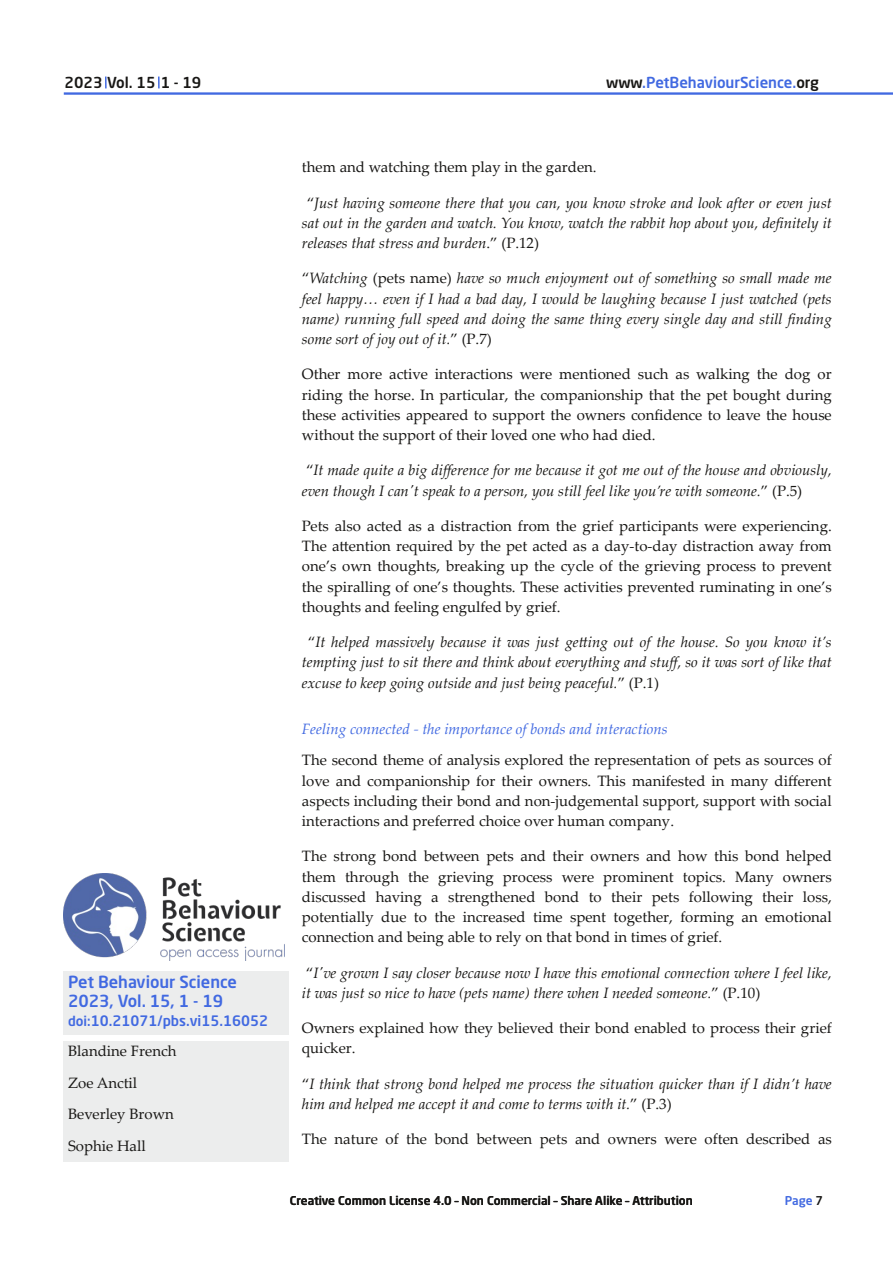
<style>
.page{position:relative;width:893px;height:1263px;background:#fff}
.page>*{position:absolute;margin:0;border:0;box-sizing:border-box;transform-origin:0 0}
.t1{font:500 16.5px/18.8px "Neo Sans Std";letter-spacing:-.005em;color:#4169e1}
.t2{font:15px/20.2px "Palatino Linotype";color:#181715;text-align:justify}
.t3{font:italic 15px/20.2px "Palatino Linotype";color:#181715;text-align:justify}
.t4{font:italic 15px "Palatino Linotype";color:#4169e1}
.t5{font:500 15px "Neo Sans Std";letter-spacing:-.005em;color:#4169e1}
.t6{font:500 15px "Neo Sans Std";color:#181715}
.t7{font:500 14.25px "Neo Sans Std";color:#4169e1}
.t8{font:500 12px "Neo Sans Std";color:#181715}
.t9{font:500 12px "Neo Sans Std";color:#4169e1}
.s1{color:#181715}
.s2{font-size:13.5px}
.s3{font-style:normal}
</style>
<div class="page">
<hr style="left:64px;top:92px;width:829px;height:3px;background:#4169e1">
<svg style="left:105px;top:77px;width:2px;height:11px"></svg>
<svg style="left:158px;top:77px;width:2px;height:11px"></svg>
<div style="left:64px;top:1041px;width:225px;height:120px;background:#eceded"></div>
<img style="left:64px;top:873px;width:221px;height:87px">
<div style="left:64px;top:971px;width:225px;height:64px;background:#eceded"></div>
<p class="t6" style="left:65px;top:76px;width:138px">2023 Vol. 15 1 - 19</p>
<p class="t5" style="left:606px;top:77px;width:214px"><span class="s1">www</span>.PetBehaviourScience.<span class="s1">org</span></p>
<p class="t1" style="left:68px;top:974px;width:170px">Pet Behaviour Science<br>2023, Vol. 15, 1 - 19</p>
<p class="t7" style="left:68px;top:1014px;width:202px"><span class="s2">doi:</span>10.21071/pbs.vi15.16052</p>
<p class="t2" style="left:68px;top:1037px;width:110px;line-height:31.5px;text-align:left">Blandine French<br>Zoe Anctil<br>Beverley Brown<br>Sophie Hall</p>
<p class="t2" style="left:302px;top:159px;width:296px">them and watching them play in the garden.</p>
<p class="t3" style="left:302px;top:194px;width:531px;text-indent:5px"><span class="s3">“</span>Just having someone there that you can, you know stroke and look after or even just sat out in the garden and watch. You know, watch the rabbit hop about you, definitely it releases that stress and burden<span class="s3">.” (P.12)</span></p>
<p class="t3" style="left:302px;top:270px;width:531px"><span class="s3">“</span>Watching <span class="s3">(pets name)</span> have so much enjoyment out of something so small made me feel happy… even if I had a bad day, I would be laughing because I just watched (pets name) running full speed and doing the same thing every single day and still finding some sort of joy out of it.<span class="s3">” (P.7)</span></p>
<p class="t2" style="left:302px;top:366px;width:531px">Other more active interactions were mentioned such as walking the dog or riding the horse. In particular, the companionship that the pet bought during these activities appeared to support the owners confidence to leave the house without the support of their loved one who had died.</p>
<p class="t3" style="left:302px;top:462px;width:531px"><span class="s3">“</span>It made quite a big difference for me because it got me out of the house and obviously, even though I canʹt speak to a person, you still feel like you’re with someone.<span class="s3">” (P.5)</span></p>
<p class="t2" style="left:302px;top:517px;width:531px">Pets also acted as a distraction from the grief participants were experiencing.<br>The attention required by the pet acted as a day‑to‑day distraction away from one’s own thoughts, breaking up the cycle of the grieving process to prevent the spiralling of one’s thoughts. These activities prevented ruminating in one’s thoughts and feeling engulfed by grief.</p>
<p class="t3" style="left:302px;top:633px;width:531px;text-indent:6px"><span class="s3">“</span>It helped massively because it was just getting out of the house. So you know it’s tempting just to sit there and think about everything and stuff, so it was sort of like that excuse to keep going outside and just being peaceful.<span class="s3">” (P.1)</span></p>
<p class="t4" style="left:302px;top:723px;width:367px">Feeling connected ‑ the importance of bonds and interactions</p>
<p class="t2" style="left:302px;top:752px;width:531px">The second theme of analysis explored the representation of pets as sources of love and companionship for their owners. This manifested in many different aspects including their bond and non‑judgemental support, support with social interactions and preferred choice over human company.</p>
<p class="t2" style="left:302px;top:848px;width:531px">The strong bond between pets and their owners and how this bond helped them through the grieving process were prominent topics. Many owners discussed having a strengthened bond to their pets following their loss, potentially due to the increased time spent together, forming an emotional connection and being able to rely on that bond in times of grief.</p>
<p class="t3" style="left:302px;top:964px;width:531px"><span class="s3">“</span>Iʹve grown I say closer because now I have this emotional connection where I feel like, it was just so nice to have (pets name) there when I needed someone.<span class="s3">” (P.10)</span></p>
<p class="t2" style="left:302px;top:1020px;width:531px">Owners explained how they believed their bond enabled to process their grief quicker.</p>
<p class="t3" style="left:302px;top:1075px;width:531px"><span class="s3">“</span>I think that strong bond helped me process the situation quicker than if I didn’t have him and helped me accept it and come to terms with it.<span class="s3">” (P.3)</span></p>
<p class="t2" style="left:302px;top:1130px;width:531px">The nature of the bond between pets and owners were often described as</p>
<p class="t8" style="left:290px;top:1196px;width:404px">Creative Common License 4.0 – Non Commercial – Share Alike – Attribution</p>
<p class="t9" style="left:785px;top:1196px;width:40px">Page <span class="s1">7</span></p>
</div>
